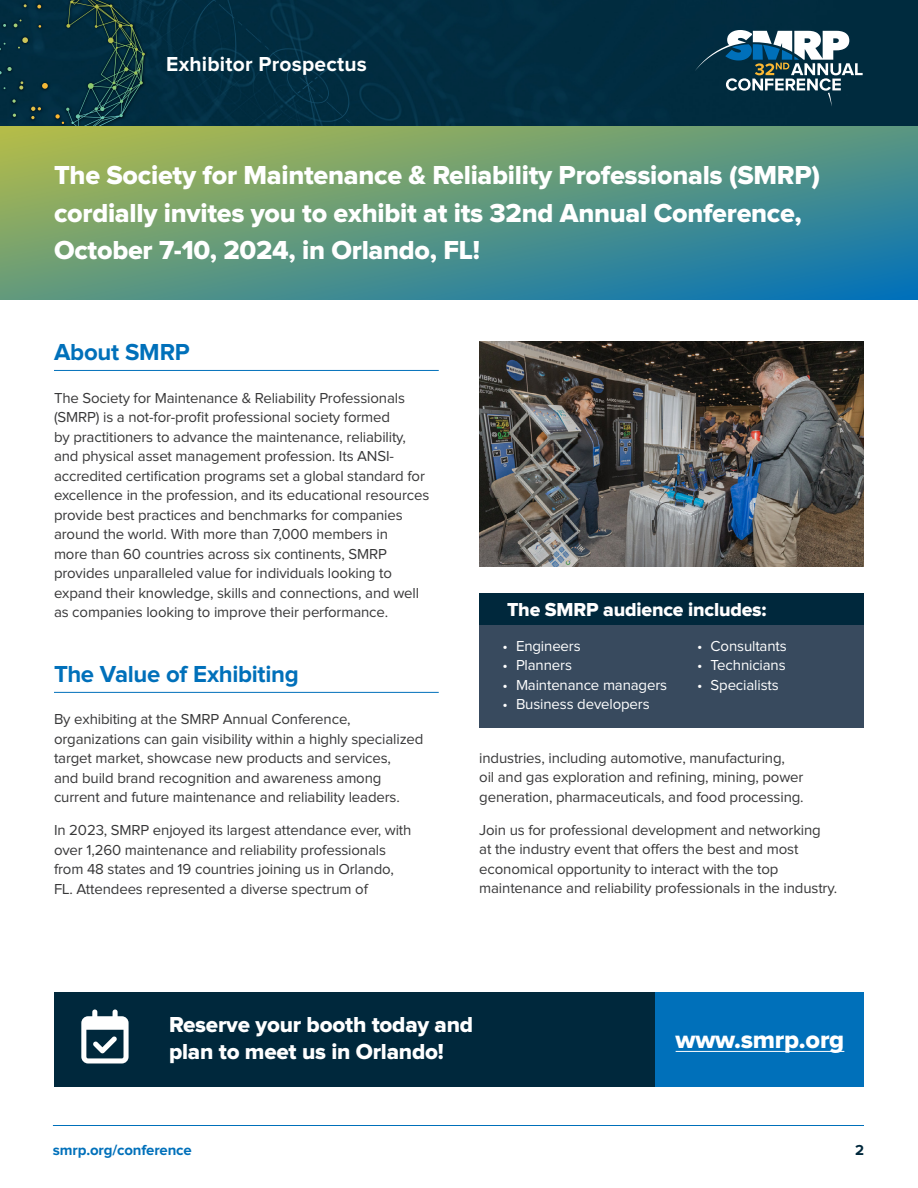
<style>
.page{position:relative;width:918px;height:1188px;background:#fff}
.page>*{position:absolute;margin:0;border:0;box-sizing:border-box;transform-origin:0 0}
.t1{font:27px/37.5px "Proxima Nova Extrabld";letter-spacing:-.01em;color:#fff}
.t2{font:25.5px "Proxima Nova Extrabld";letter-spacing:-.01em;color:#fff}
.t3{font:700 24px "Proxima Nova";letter-spacing:-.015em;color:#0070ba}
.t4{font:22.5px/27px "Proxima Nova Extrabld";letter-spacing:-.01em;color:#fff}
.t5{font:700 21px "Proxima Nova";letter-spacing:.01em;color:#fff}
.t6{font:19.5px "Proxima Nova Extrabld";letter-spacing:-.01em;color:#fff}
.t7{font:15px/19.5px "Proxima Nova";letter-spacing:-.01em;color:#383839}
.t8{font:15px "Proxima Nova";letter-spacing:-.01em;color:#fff}
.t9{font:700 15px "Proxima Nova";letter-spacing:-.01em;color:#0070ba}
.t10{font:700 15px "Proxima Nova";color:#00283c}
</style>
<div class="page">
<div style="left:148px;top:0;width:770px;height:126px;background:#012c40"></div>
<div style="left:0;top:0;width:148px;height:129px;background:#012c41"></div>
<svg style="left:0;top:3px;width:60px;height:116px"></svg>
<svg style="left:66px;top:0;width:79px;height:126px"></svg>
<hr style="left:53px;top:1125px;width:811px;height:1px;background:#0070ba">
<svg style="left:695px;top:30px;width:168px;height:77px"></svg>
<hr style="left:54px;top:370px;width:385px;height:1px;background:#0070ba">
<hr style="left:54px;top:692px;width:385px;height:1px;background:#0070ba">
<svg style="left:0;top:126px;width:918px;height:173px;background:#5d977f"></svg>
<img style="left:479px;top:341px;width:385px;height:226px">
<div style="left:54px;top:992px;width:602px;height:95px;background:#00283c"></div>
<div style="left:656px;top:992px;width:208px;height:95px;background:#0070ba"></div>
<div style="left:479px;top:593px;width:385px;height:135px;background:#00283c"></div>
<div style="left:479px;top:626px;width:385px;height:102px;background:#384a5e"></div>
<svg style="left:81px;top:1010px;width:48px;height:54px"></svg>
<hr style="left:676px;top:1051px;width:168px;height:1px;background:#fff">
<h3 class="t5" style="left:166px;top:54px;width:202px">Exhibitor Prospectus</h3>
<h1 class="t1" style="left:54px;top:158px;width:768px">The Society for Maintenance &amp; Reliability Professionals (SMRP) cordially invites you to exhibit at its 32nd Annual Conference,<br>October 7-10, 2024, in Orlando, FL!</h1>
<h3 class="t3" style="left:54px;top:341px;width:137px">About SMRP</h3>
<p class="t7" style="left:54px;top:388px;width:377px">The Society for Maintenance &amp; Reliability Professionals (SMRP) is a not-for-profit professional society formed<br>by practitioners to advance the maintenance, reliability, and physical asset management profession. Its ANSI&shy;accredited certification programs set a global standard for excellence in the profession, and its educational resources provide best practices and benchmarks for companies around the world. With more than 7,000 members in<br>more than 60 countries across six continents, SMRP provides unparalleled value for individuals looking to expand their knowledge, skills and connections, and well as companies looking to improve their performance.</p>
<h3 class="t3" style="left:54px;top:663px;width:246px">The Value of Exhibiting</h3>
<p class="t7" style="left:54px;top:710px;width:371px">By exhibiting at the SMRP Annual Conference, organizations can gain visibility within a highly specialized target market, showcase new products and services,<br>and build brand recognition and awareness among current and future maintenance and reliability leaders.</p>
<p class="t7" style="left:54px;top:821px;width:359px">In 2023, SMRP enjoyed its largest attendance ever, with over 1,260 maintenance and reliability professionals from 48 states and 19 countries joining us in Orlando, FL. Attendees represented a diverse spectrum of</p>
<h3 class="t6" style="left:507px;top:600px;width:261px">The SMRP audience includes:</h3>
<p class="t8" style="left:502px;top:639px;width:80px">• Engineers</p>
<p class="t8" style="left:502px;top:658px;width:71px">• Planners</p>
<p class="t8" style="left:502px;top:678px;width:166px">• Maintenance managers</p>
<p class="t8" style="left:502px;top:697px;width:149px">• Business developers</p>
<p class="t8" style="left:697px;top:639px;width:91px">• Consultants</p>
<p class="t8" style="left:697px;top:658px;width:90px">• Technicians</p>
<p class="t8" style="left:697px;top:678px;width:83px">• Specialists</p>
<p class="t7" style="left:479px;top:749px;width:326px">industries, including automotive, manufacturing,<br>oil and gas exploration and refining, mining, power generation, pharmaceuticals, and food processing.</p>
<p class="t7" style="left:479px;top:821px;width:359px">Join us for professional development and networking<br>at the industry event that offers the best and most economical opportunity to interact with the top maintenance and reliability professionals in the industry.</p>
<h3 class="t4" style="left:169px;top:1012px;width:306px">Reserve your booth today and plan to meet us in Orlando!</h3>
<h2 class="t2" style="left:676px;top:1028px;width:170px">www.smrp.org</h2>
<p class="t9" style="left:53px;top:1143px;width:141px">smrp.org/conference</p>
<p class="t10" style="left:855px;top:1143px;width:10px">2</p>
</div>
